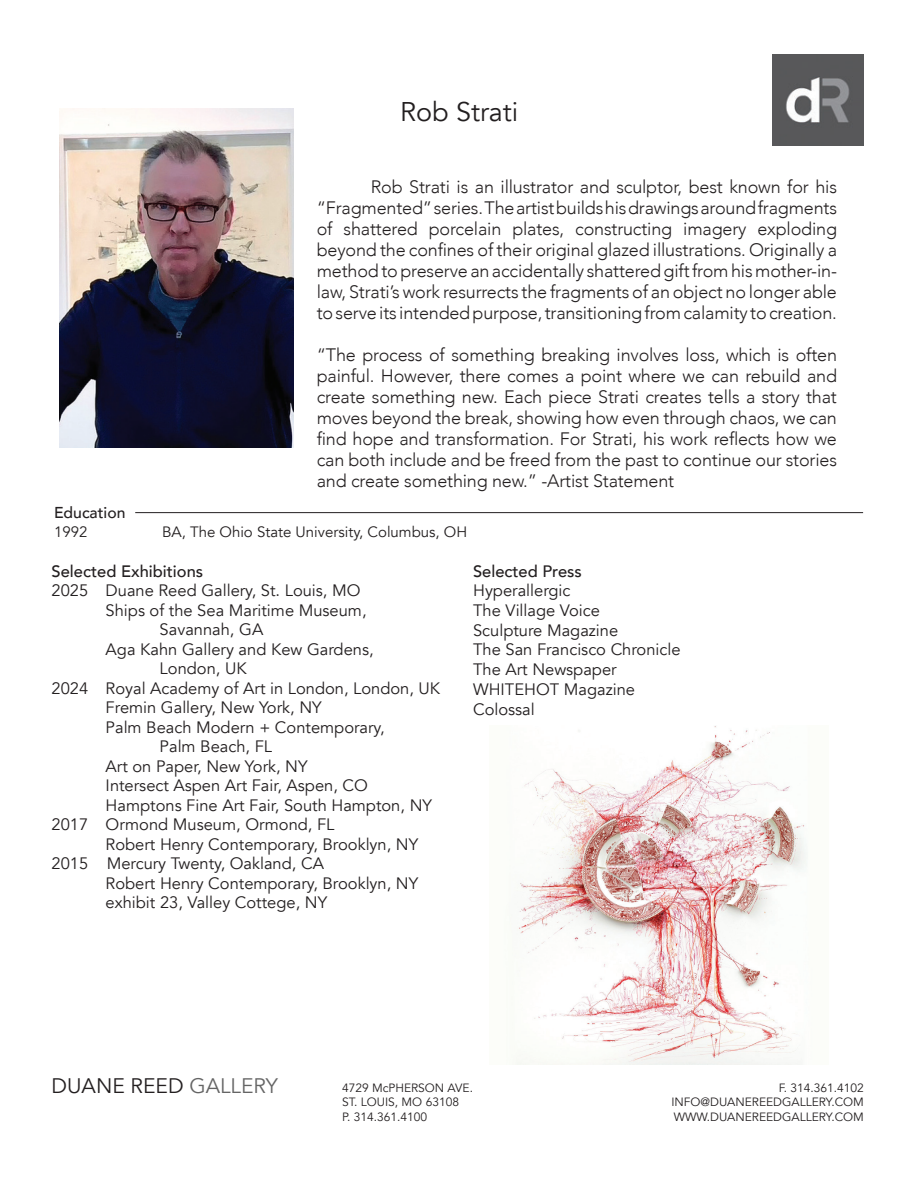
<style>
.page{position:relative;width:918px;height:1188px;background:#fff}
.page>*{position:absolute;margin:0;border:0;box-sizing:border-box;transform-origin:0 0}
.t1{font:27px "Avenir";color:#231f20}
.t2{font:21px "Avenir";color:#231f20}
.t3{font:300 18px/21px "Avenir";letter-spacing:-.01em;color:#231f20;text-align:justify}
.t4{font:16.5px/19.8px "Avenir";color:#231f20}
.t5{font:500 16.5px "Avenir";color:#231f20}
.t6{font:500 15.75px "Avenir";color:#231f20}
.t7{font:15px "Avenir";color:#231f20}
.t8{font:12px "Avenir";color:#231f20}
.s1{color:#656565}
</style>
<div class="page">
<img style="left:772px;top:55px;width:91px;height:91px">
<img style="left:59px;top:108px;width:234px;height:339px">
<hr style="left:135px;top:512px;width:728px;height:1px;background:#231f20">
<img style="left:516px;top:726px;width:290px;height:338px">
<h1 class="t1" style="left:400px;top:96px;width:120px">Rob Strati</h1>
<p class="t3" style="left:317px;top:177px;width:522px;text-indent:54px">Rob Strati is an illustrator and sculptor, best known for his “Fragmented” series. The artist builds his drawings around fragments of shattered porcelain plates, constructing imagery exploding beyond the confines of their original glazed illustrations. Originally a method to preserve an accidentally shattered gift from his mother-in&shy;law, Strati’s work resurrects the fragments of an object no longer able to serve its intended purpose, transitioning from calamity to creation.</p>
<p class="t3" style="left:317px;top:345px;width:522px">“The process of something breaking involves loss, which is often painful. However, there comes a point where we can rebuild and create something new. Each piece Strati creates tells a story that moves beyond the break, showing how even through chaos, we can find hope and transformation. For Strati, his work reflects how we can both include and be freed from the past to continue our stories and create something new.” -Artist Statement</p>
<p class="t6" style="left:54px;top:499px;width:73px">Education</p>
<p class="t7" style="left:54px;top:523px;width:35px">1992</p>
<p class="t7" style="left:162px;top:523px;width:307px">BA, The Ohio State University, Columbus, OH</p>
<p class="t5" style="left:52px;top:557px;width:153px">Selected Exhibitions</p>
<p class="t4" style="left:52px;top:581px;width:310px">2025 Duane Reed Gallery, St. Louis, MO</p>
<p class="t4" style="left:106px;top:600px;width:262px">Ships of the Sea Maritime Museum,</p>
<p class="t4" style="left:160px;top:620px;width:105px">Savannah, GA</p>
<p class="t4" style="left:106px;top:639px;width:270px">Aga Kahn Gallery and Kew Gardens,</p>
<p class="t4" style="left:160px;top:659px;width:89px">London, UK</p>
<p class="t4" style="left:52px;top:678px;width:390px">2024 Royal Academy of Art in London, London, UK</p>
<p class="t4" style="left:106px;top:698px;width:218px">Fremin Gallery, New York, NY</p>
<p class="t4" style="left:106px;top:717px;width:281px">Palm Beach Modern + Contemporary,</p>
<p class="t4" style="left:160px;top:737px;width:114px">Palm Beach, FL</p>
<p class="t4" style="left:106px;top:756px;width:203px">Art on Paper, New York, NY</p>
<p class="t4" style="left:106px;top:776px;width:264px">Intersect Aspen Art Fair, Aspen, CO</p>
<p class="t4" style="left:106px;top:795px;width:328px">Hamptons Fine Art Fair, South Hampton, NY</p>
<p class="t4" style="left:52px;top:815px;width:284px">2017 Ormond Museum, Ormond, FL</p>
<p class="t4" style="left:106px;top:834px;width:314px">Robert Henry Contemporary, Brooklyn, NY</p>
<p class="t4" style="left:52px;top:854px;width:274px">2015 Mercury Twenty, Oakland, CA</p>
<p class="t4" style="left:106px;top:873px;width:314px">Robert Henry Contemporary, Brooklyn, NY</p>
<p class="t4" style="left:106px;top:893px;width:223px">exhibit 23, Valley Cottege, NY</p>
<p class="t5" style="left:473px;top:557px;width:110px">Selected Press</p>
<p class="t4" style="left:473px;top:581px;width:209px">Hyperallergic<br>The Village Voice<br>Sculpture Magazine<br>The San Francisco Chronicle<br>The Art Newspaper<br>WHITEHOT Magazine<br>Colossal</p>
<p class="t2" style="left:52px;top:1073px;width:228px">DUANE REED <span class="s1">GALLERY</span></p>
<p class="t8" style="left:342px;top:1081px;width:133px">4729 McPHERSON AVE.</p>
<p class="t8" style="left:779px;top:1081px;width:87px">F. 314.361.4102</p>
<p class="t8" style="left:342px;top:1095px;width:119px">ST. LOUIS, MO 63108</p>
<p class="t8" style="left:671px;top:1095px;width:194px">INFO@DUANEREEDGALLERY.COM</p>
<p class="t8" style="left:342px;top:1110px;width:87px">P. 314.361.4100</p>
<p class="t8" style="left:674px;top:1110px;width:192px">WWW.DUANEREEDGALLERY.COM</p>
</div>
